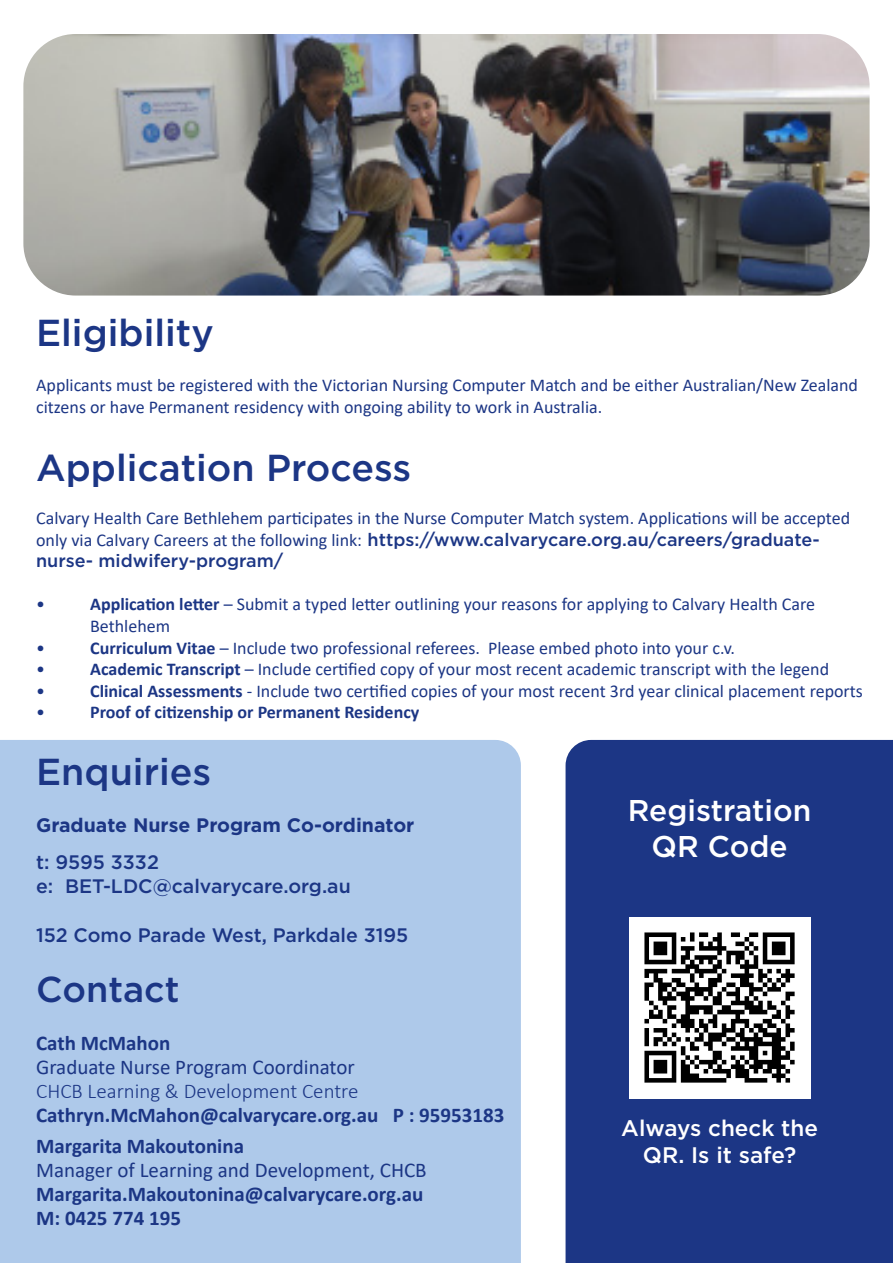
<style>
.page{position:relative;width:893px;height:1263px;background:#fff}
.page>*{position:absolute;margin:0;border:0;box-sizing:border-box;transform-origin:0 0}
.t1{font:500 37.5px "Gotham";color:#1c3685}
.t2{font:500 36px "Gotham";color:#1c3685}
.t3{font:500 30px "Gotham";color:#fff}
.t4{font:500 22.5px/27px "Gotham";color:#fff;text-align:center}
.t5{font:700 21px "Calibri";color:#1c3685}
.t6{font:21px "Calibri";color:#1c3685}
.t7{font:300 21px "Calibri";color:#1c3685}
.t8{font:500 19.5px "Gotham";color:#1c3685}
.t9{font:700 19.5px "Gotham";color:#1c3685}
.t10{font:18px/21.6px "Calibri";color:#1c3685}
.t11{font:700 18px "Calibri";color:#1c3685}
.s1{font-family:"Gotham";font-weight:500}
.s2{font-weight:700}
</style>
<div class="page">
<div style="left:0;top:740px;width:521px;height:523px;background:#aec9ea"></div>
<img style="left:23px;top:34px;width:847px;height:262px">
<div style="left:566px;top:740px;width:327px;height:523px;background:#1c3685"></div>
<img style="left:629px;top:917px;width:182px;height:182px">
<p class="t1" style="left:36px;top:308px;width:179px">Eligibility</p>
<p class="t10" style="left:36px;top:373px;width:823px;line-height:22.5px">Applicants must be registered with the Victorian Nursing Computer Match and be either Australian/New Zealand citzens or have Permanent residency with ongoing ability to work in Australia.</p>
<p class="t1" style="left:36px;top:443px;width:377px">Application Process</p>
<p class="t10" style="left:36px;top:507px;width:815px">Calvary Health Care Bethlehem participates in the Nurse Computer Match system. Applications will be accepted only via Calvary Careers at the following link: <span class="s1">https://www.calvarycare.org.au/careers/graduate&shy;nurse- midwifery-program/</span></p>
<p class="t10" style="left:36px;top:593px;width:10px">•</p>
<p class="t10" style="left:90px;top:593px;width:726px"><span class="s2">Application letter</span> – Submit a typed letter outlining your reasons for applying to Calvary Health Care<br>Bethlehem</p>
<p class="t10" style="left:36px;top:636px;width:10px">•</p>
<p class="t10" style="left:90px;top:636px;width:646px"><span class="s2">Curriculum Vitae</span> – Include two professional referees. Please embed photo into your c.v.</p>
<p class="t10" style="left:36px;top:658px;width:10px">•</p>
<p class="t10" style="left:90px;top:658px;width:740px"><span class="s2">Academic Transcript</span> – Include certified copy of your most recent academic transcript with the legend</p>
<p class="t10" style="left:36px;top:679px;width:10px">•</p>
<p class="t10" style="left:90px;top:679px;width:774px"><span class="s2">Clinical Assessments</span> - Include two certified copies of your most recent 3rd year clinical placement reports</p>
<p class="t10" style="left:36px;top:701px;width:10px">•</p>
<p class="t11" style="left:90px;top:700px;width:331px">Proof of citizenship or Permanent Residency</p>
<p class="t1" style="left:36px;top:747px;width:177px">Enquiries</p>
<p class="t9" style="left:36px;top:812px;width:380px">Graduate Nurse Program Co-ordinator</p>
<p class="t8" style="left:36px;top:850px;width:124px">t: 9595 3332</p>
<p class="t8" style="left:36px;top:873px;width:316px">e: BET-LDC@calvarycare.org.au</p>
<p class="t8" style="left:36px;top:922px;width:374px">152 Como Parade West, Parkdale 3195</p>
<p class="t2" style="left:36px;top:965px;width:145px">Contact</p>
<p class="t5" style="left:36px;top:1028px;width:136px">Cath McMahon</p>
<p class="t6" style="left:36px;top:1052px;width:320px">Graduate Nurse Program Coordinator</p>
<p class="t7" style="left:36px;top:1078px;width:324px">CHCB Learning &amp; Development Centre</p>
<p class="t5" style="left:36px;top:1100px;width:470px">Cathryn.McMahon@calvarycare.org.au P : 95953183</p>
<p class="t5" style="left:36px;top:1131px;width:209px">Margarita Makoutonina</p>
<p class="t6" style="left:36px;top:1155px;width:392px">Manager of Learning and Development, CHCB</p>
<p class="t5" style="left:36px;top:1179px;width:389px">Margarita.Makoutonina@calvarycare.org.au</p>
<p class="t5" style="left:36px;top:1203px;width:146px">M: 0425 774 195</p>
<p class="t3" style="left:628px;top:791px;width:185px">Registration</p>
<p class="t3" style="left:652px;top:827px;width:138px">QR Code</p>
<p class="t4" style="left:621px;top:1114px;width:198px">Always check the<br>QR. Is it safe?</p>
</div>
